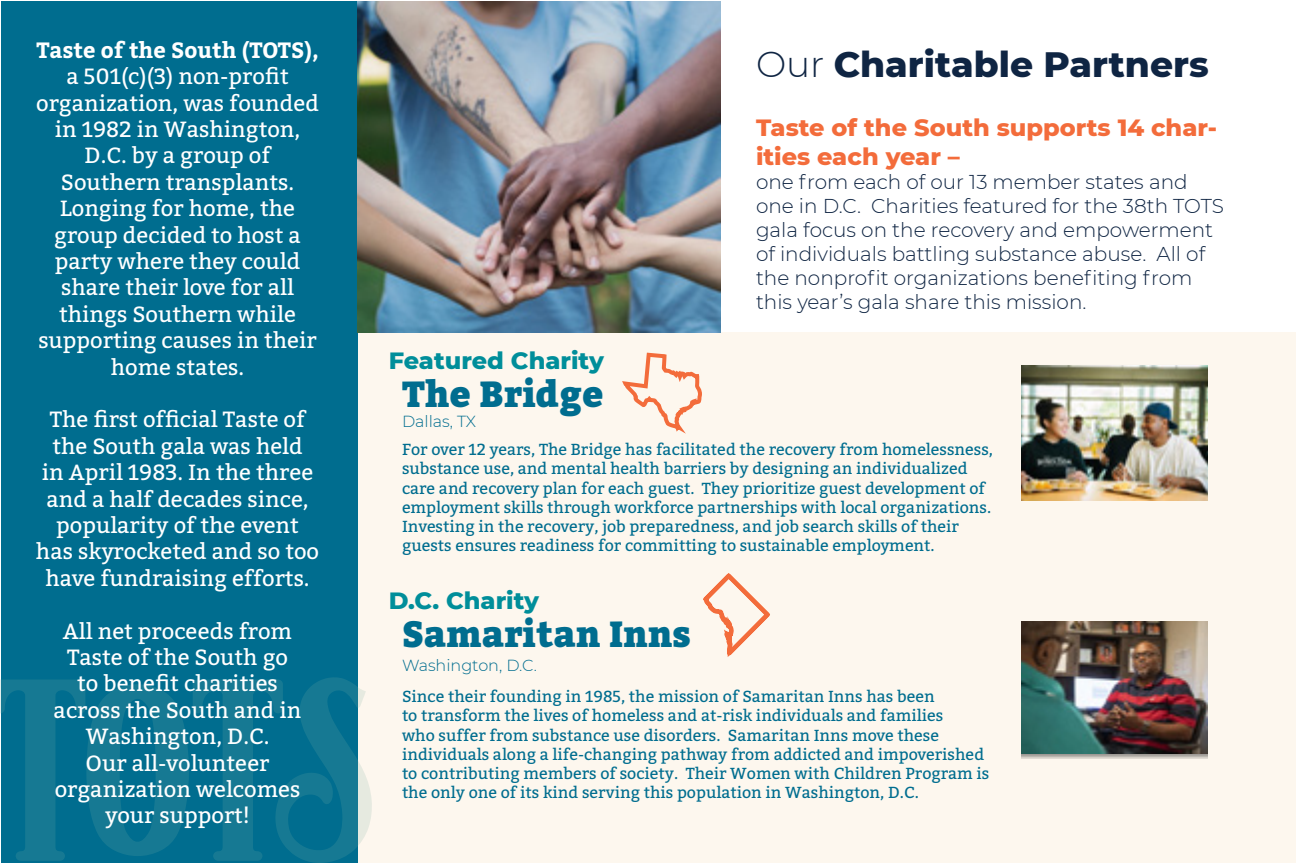
<style>
.page{position:relative;width:1296px;height:864px;background:#fff}
.page>*{position:absolute;margin:0;border:0;box-sizing:border-box;transform-origin:0 0}
.t1{font:900 36px "Bitter";color:#006d8f}
.t2{font:800 36px "Montserrat";color:#0f2543}
.t3{font:800 24px/28.8px "Montserrat";color:#f36c3b}
.t4{font:800 24px "Montserrat";color:#008e9a}
.t5{font:22px/26.4px "Bitter";color:#fff;text-align:center}
.t6{font:700 22px "Bitter";color:#fff}
.t7{font:300 20px/24px "Montserrat";color:#0f2543}
.t8{font:16px/19.2px "Bitter";color:#006d8f}
.t9{font:300 16px "Montserrat";color:#006d8f}
.s1{font-weight:300}
</style>
<div class="page">
<div style="left:1px;top:1px;width:357px;height:862px;background:#006d8f"></div>
<svg style="left:0;top:677px;width:358px;height:186px"></svg>
<div style="left:358px;top:332px;width:938px;height:531px;background:#fdf7ee"></div>
<hr style="left:1295px;top:175px;width:1px;height:157px;background:#006d8f">
<svg style="left:622px;top:352px;width:80px;height:82px"></svg>
<svg style="left:703px;top:573px;width:67px;height:84px"></svg>
<img style="left:1021px;top:621px;width:187px;height:133px">
<img style="left:1021px;top:365px;width:187px;height:136px">
<img style="left:358px;top:1px;width:362px;height:331px">
<h3 class="t6" style="left:36px;top:36px;width:284px">Taste of the South (TOTS),</h3>
<p class="t5" style="left:36px;top:63px;width:284px">a 501(c)(3) non-profit organization, was founded in 1982 in Washington,<br>D.C. by a group of<br>Southern transplants.<br>Longing for home, the group decided to host a party where they could share their love for all things Southern while supporting causes in their home states.</p>
<h3 class="t5" style="left:36px;top:407px;width:285px">The first official Taste of the South gala was held<br>in April 1983. In the three and a half decades since, popularity of the event has skyrocketed and so too have fundraising efforts.</h3>
<h3 class="t5" style="left:54px;top:618px;width:249px">All net proceeds from<br>Taste of the South go<br>to benefit charities across the South and in<br>Washington, D.C.<br>Our all-volunteer organization welcomes your support!</h3>
<h1 class="t2" style="left:756px;top:37px;width:454px"><span class="s1">Our</span> Charitable Partners</h1>
<h2 class="t3" style="left:756px;top:112px;width:463px">Taste of the South supports 14 char&shy;ities each year –</h2>
<p class="t7" style="left:756px;top:169px;width:470px">one from each of our 13 member states and one in D.C. Charities featured for the 38th TOTS gala focus on the recovery and empowerment of individuals battling substance abuse. All of the nonprofit organizations benefiting from this year’s gala share this mission.</p>
<h2 class="t4" style="left:389px;top:342px;width:217px">Featured Charity</h2>
<h1 class="t1" style="left:402px;top:373px;width:203px">The Bridge</h1>
<p class="t8" style="left:402px;top:440px;width:593px">For over 12 years, The Bridge has facilitated the recovery from homelessness, substance use, and mental health barriers by designing an individualized care and recovery plan for each guest. They prioritize guest development of employment skills through workforce partnerships with local organizations.<br>Investing in the recovery, job preparedness, and job search skills of their guests ensures readiness for committing to sustainable employment.</p>
<p class="t9" style="left:402px;top:410px;width:75px">Dallas, TX</p>
<h2 class="t4" style="left:389px;top:583px;width:152px">D.C. Charity</h2>
<h1 class="t1" style="left:402px;top:614px;width:290px">Samaritan Inns</h1>
<p class="t9" style="left:402px;top:655px;width:137px">Washington, D.C.</p>
<p class="t8" style="left:402px;top:687px;width:589px">Since their founding in 1985, the mission of Samaritan Inns has been<br>to transform the lives of homeless and at-risk individuals and families<br>who suffer from substance use disorders. Samaritan Inns move these individuals along a life-changing pathway from addicted and impoverished to contributing members of society. Their Women with Children Program is the only one of its kind serving this population in Washington, D.C.</p>
</div>
